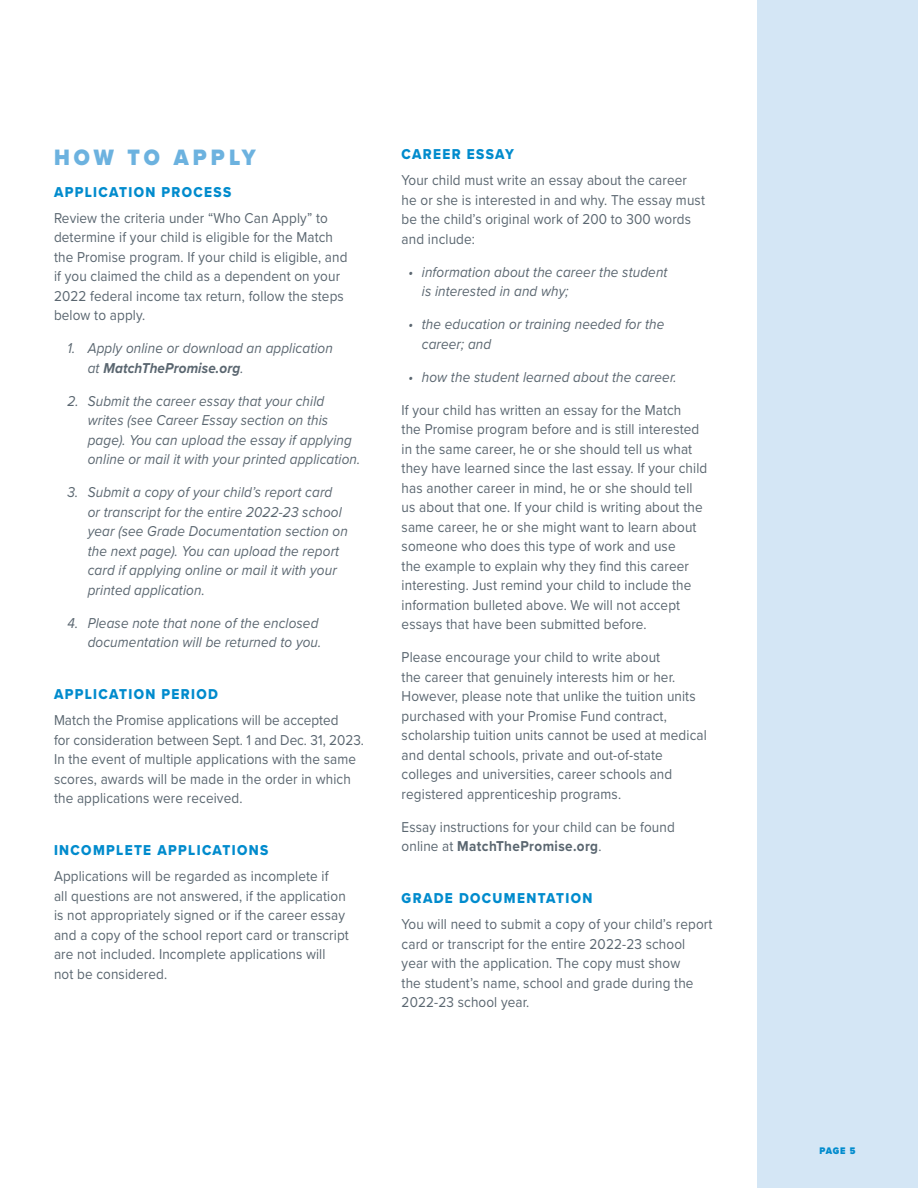
<style>
.page{position:relative;width:918px;height:1188px;background:#fff}
.page>*{position:absolute;margin:0;border:0;box-sizing:border-box;transform-origin:0 0}
.t1{font:900 23.1px "Proxima Nova";letter-spacing:.2em;color:#6cb2df;scale:.91 1}
.t2{font:14.85px/19.5px "Proxima Nova";letter-spacing:.01em;color:#5a6670;scale:.91 1}
.t3{font:italic 14.85px/19.5px "Proxima Nova";letter-spacing:.01em;color:#5a6670;scale:.91 1}
.t4{font:14.85px "Proxima Nova Extrabld";letter-spacing:.1em;color:#008bcd;scale:.91 1}
.t5{font:900 9.9px "Proxima Nova";color:#008bcd;scale:.91 1}
.s1{font-weight:700}
</style>
<div class="page">
<div style="left:757px;top:0;width:161px;height:1188px;background:#d4e6f5"></div>
<h1 class="t1" style="left:54px;top:140px;width:223px">HOW TO APPLY</h1>
<p class="t4" style="left:54px;top:181px;width:196px">APPLICATION PROCESS</p>
<p class="t2" style="left:54px;top:207px;width:324px">Review the criteria under “Who Can Apply” to determine if your child is eligible for the Match the Promise program. If your child is eligible, and if you claimed the child as a dependent on your 2022 federal income tax return, follow the steps below to apply.</p>
<p class="t3" style="left:88px;top:338px;width:271px;text-indent:-20px">1. Apply online or download an application at <span class="s1">MatchThePromise.org</span>.</p>
<p class="t3" style="left:88px;top:390px;width:301px;text-indent:-20px">2. Submit the career essay that your child writes (see Career Essay section on this page). You can upload the essay if applying online or mail it with your printed application.</p>
<p class="t3" style="left:88px;top:482px;width:287px;text-indent:-20px">3. Submit a copy of your child’s report card or transcript for the entire 2022-23 school year (see Grade Documentation section on the next page). You can upload the report card if applying online or mail it with your printed application.</p>
<p class="t3" style="left:68px;top:612px;width:280px;text-align:right">4. Please note that none of the enclosed documentation will be returned to you.</p>
<p class="t4" style="left:54px;top:683px;width:182px">APPLICATION PERIOD</p>
<p class="t2" style="left:54px;top:710px;width:342px">Match the Promise applications will be accepted<br>for consideration between Sept. 1 and Dec. 31, 2023.<br>In the event of multiple applications with the same scores, awards will be made in the order in which the applications were received.</p>
<p class="t4" style="left:54px;top:839px;width:237px">INCOMPLETE APPLICATIONS</p>
<p class="t2" style="left:54px;top:866px;width:326px">Applications will be regarded as incomplete if<br>all questions are not answered, if the application is not appropriately signed or if the career essay and a copy of the school report card or transcript are not included. Incomplete applications will<br>not be considered.</p>
<p class="t4" style="left:402px;top:143px;width:125px">CAREER ESSAY</p>
<p class="t2" style="left:402px;top:170px;width:335px">Your child must write an essay about the career he or she is interested in and why. The essay must be the child’s original work of 200 to 300 words and include:</p>
<p class="t3" style="left:422px;top:262px;width:272px;text-indent:-14px">• information about the career the student is interested in and why;</p>
<p class="t3" style="left:422px;top:314px;width:268px;text-indent:-14px">• the education or training needed for the career; and</p>
<p class="t3" style="left:408px;top:367px;width:296px">• how the student learned about the career.</p>
<p class="t2" style="left:402px;top:400px;width:337px">If your child has written an essay for the Match<br>the Promise program before and is still interested in the same career, he or she should tell us what they have learned since the last essay. If your child has another career in mind, he or she should tell us about that one. If your child is writing about the same career, he or she might want to learn about someone who does this type of work and use<br>the example to explain why they find this career interesting. Just remind your child to include the information bulleted above. We will not accept essays that have been submitted before.</p>
<p class="t2" style="left:402px;top:647px;width:337px">Please encourage your child to write about<br>the career that genuinely interests him or her.<br>However, please note that unlike the tuition units purchased with your Promise Fund contract, scholarship tuition units cannot be used at medical and dental schools, private and out-of-state colleges and universities, career schools and registered apprenticeship programs.</p>
<p class="t2" style="left:402px;top:817px;width:302px">Essay instructions for your child can be found online at <span class="s1">MatchThePromise.org</span>.</p>
<p class="t4" style="left:402px;top:887px;width:211px">GRADE DOCUMENTATION</p>
<p class="t2" style="left:402px;top:914px;width:343px">You will need to submit a copy of your child’s report card or transcript for the entire 2022-23 school year with the application. The copy must show<br>the student’s name, school and grade during the 2022-23 school year.</p>
<p class="t5" style="left:820px;top:1143px;width:41px">PAGE 5</p>
</div>
